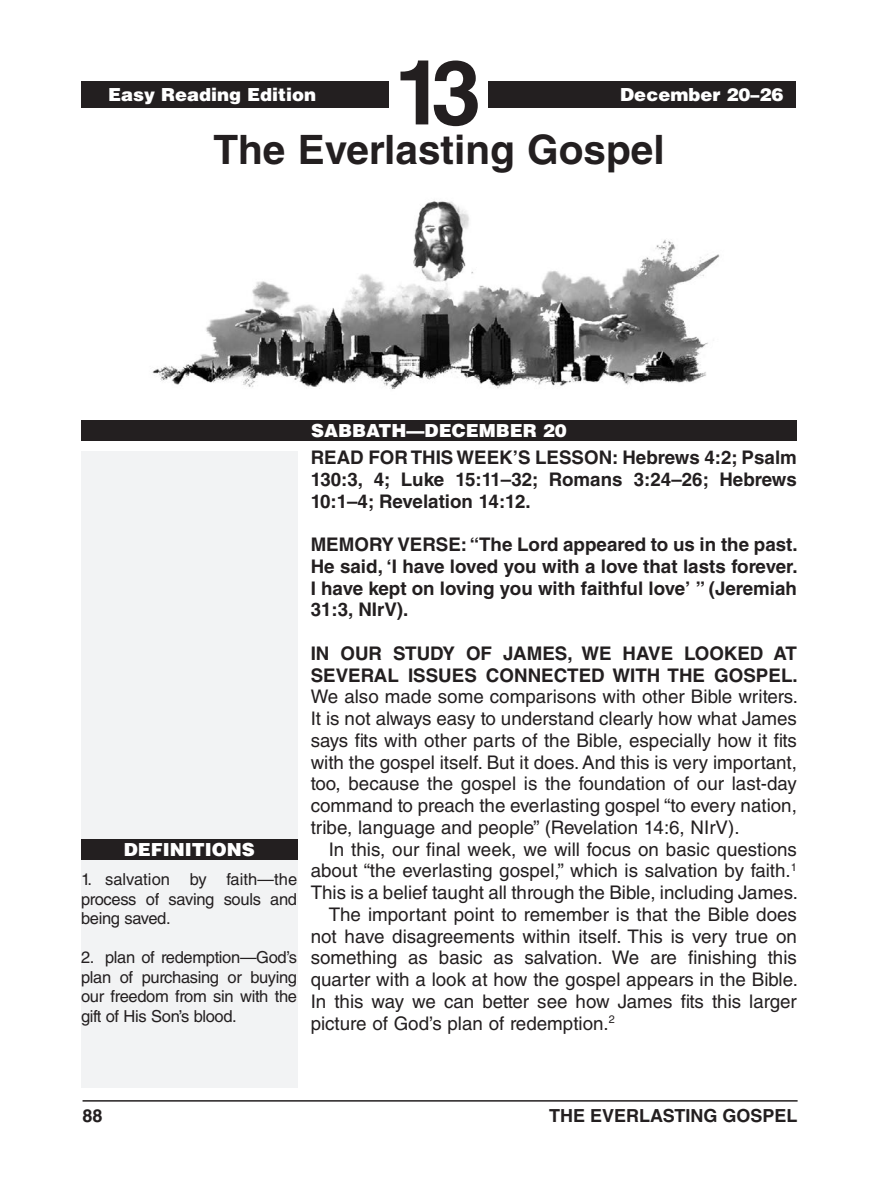
<style>
.page{position:relative;width:878px;height:1202px;background:#fff}
.page>*{position:absolute;margin:0;border:0;box-sizing:border-box;transform-origin:0 0}
.Lesson_Number{font:700 90px "Helvetica LT Std";color:#231f20}
.Lesson_Title{font:700 40.5px "Helvetica LT Std";color:#231f20}
.Body_Text{font:18.75px/21.8px "Helvetica LT Std";color:#231f20;text-align:justify}
.Body_Text_NoIndent_S{font:18.75px/21.8px "Helvetica LT Std";color:#231f20;text-align:justify}
.Body_Text_NoIndent_B{font:700 18.75px/21.8px "Helvetica LT Std";color:#231f20;text-align:justify}
.Definitions_Heading{font:900 18px "Helvetica LT Std";color:#fff}
.Footer_-_Right{font:700 18px "Helvetica LT Std";color:#231f20}
.Running_Head_-_Right{font:900 18px "Helvetica LT Std";color:#fff}
.Definitions_Text{font:16.5px/19.5px "Helvetica LT Std";letter-spacing:-.02em;color:#231f20;text-align:justify}
.s1{font-weight:700}
</style>
<div class="page">
<div style="left:82px;top:81px;width:307px;height:27px;background:#231f20"></div>
<div style="left:488px;top:81px;width:307px;height:27px;background:#231f20"></div>
<hr style="left:82px;top:1100px;width:715px;height:1px;background:#231f20">
<div style="left:81px;top:451px;width:216px;height:636px;background:#f2f3f4"></div>
<div style="left:81px;top:421px;width:715px;height:20px;background:#231f20"></div>
<div style="left:81px;top:839px;width:217px;height:21px;background:#231f20"></div>
<img style="left:152px;top:201px;width:568px;height:188px">
<p class="Lesson_Number" style="left:394px;top:38px;width:89px">13</p>
<p class="Definitions_Heading" style="left:108px;top:82px;width:210px">Easy Reading Edition</p>
<p class="Running_Head_-_Right" style="left:620px;top:82px;width:165px">December 20–26</p>
<p class="Lesson_Title" style="left:213px;top:125px;width:453px">The Everlasting Gospel</p>
<p class="Definitions_Heading" style="left:124px;top:838px;width:132px">DEFINITIONS</p>
<p class="Definitions_Text" style="left:81px;top:869px;width:218px">1. salvation by faith—the process of saving souls and being saved.</p>
<p class="Definitions_Text" style="left:81px;top:947px;width:218px">2. plan of redemption—God’s plan of purchasing or buying our freedom from sin with the gift of His Son’s blood.</p>
<p class="Definitions_Heading" style="left:311px;top:419px;width:257px">SABBATH—DECEMBER 20</p>
<p class="Body_Text_NoIndent_B" style="left:310px;top:446px;width:487px">READ FOR THIS WEEK’S LESSON: Hebrews 4:2; Psalm 130:3, 4; Luke 15:11–32; Romans 3:24–26; Hebrews 10:1–4; Revelation 14:12.</p>
<p class="Body_Text_NoIndent_B" style="left:310px;top:533px;width:488px">MEMORY VERSE: “The Lord appeared to us in the past.<br>He said, ‘I have loved you with a love that lasts forever.<br>I have kept on loving you with faithful love’ ” (Jeremiah 31:3, NIrV).</p>
<p class="Body_Text_NoIndent_S" style="left:310px;top:642px;width:489px"><span class="s1">IN OUR STUDY OF JAMES, WE HAVE LOOKED AT SEVERAL ISSUES CONNECTED WITH THE GOSPEL.<br></span>We also made some comparisons with other Bible writers.<br>It is not always easy to understand clearly how what James says fits with other parts of the Bible, especially how it fits with the gospel itself. But it does. And this is very important, too, because the gospel is the foundation of our last-day command to preach the everlasting gospel “to every nation, tribe, language and people” (Revelation 14:6, NIrV).</p>
<p class="Body_Text" style="left:310px;top:838px;width:489px;text-indent:18px">In this, our final week, we will focus on basic questions about “the everlasting gospel,” which is salvation by faith.<sup>1<br></sup>This is a belief taught all through the Bible, including James.</p>
<p class="Body_Text" style="left:310px;top:903px;width:489px;text-indent:18px">The important point to remember is that the Bible does not have disagreements within itself. This is very true on something as basic as salvation. We are finishing this quarter with a look at how the gospel appears in the Bible.<br>In this way we can better see how James fits this larger picture of God’s plan of redemption.<sup>2</sup></p>
<p class="Footer_-_Right" style="left:82px;top:1104px;width:22px">88</p>
<p class="Footer_-_Right" style="left:549px;top:1104px;width:250px">THE EVERLASTING GOSPEL</p>
</div>
